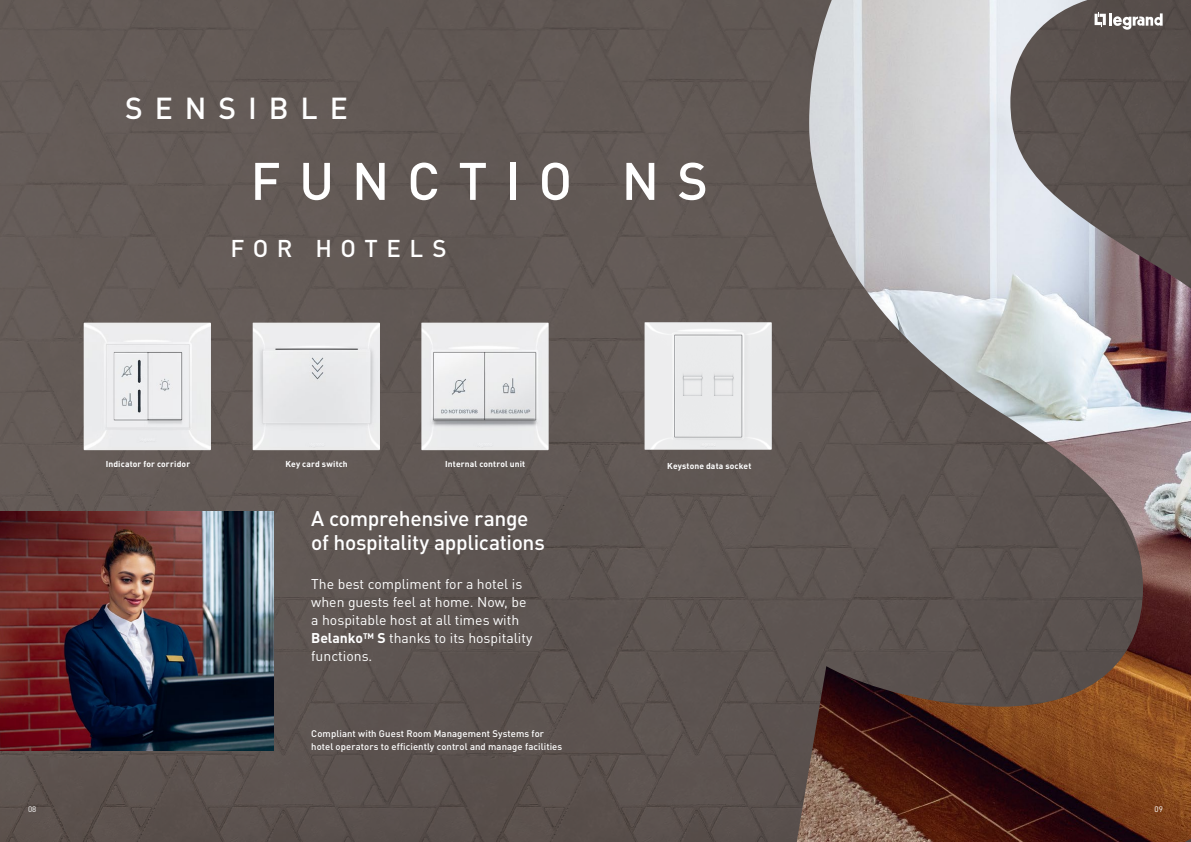
<style>
.page{position:relative;width:1191px;height:842px;background:#615854}
.page>*{position:absolute;margin:0;border:0;box-sizing:border-box;transform-origin:0 0}
.t1{font:500 52px "DIN Pro";letter-spacing:.35em;color:#fff}
.t2{font:500 30px "DIN Pro";letter-spacing:.395em;color:#fff}
.t3{font:500 24px "DIN Pro";letter-spacing:.355em;color:#fff}
.t4{font:500 21px/24px "DIN Pro";letter-spacing:-.015em;color:#fff}
.t5{font:14px/18px "DIN Pro";color:#fff}
.t6{font:500 9.5px/13px "DIN Pro";letter-spacing:.01em;color:#fff}
.t7{font:700 8.5px "DIN Pro";letter-spacing:.015em;color:#fff}
.t8{font:8px "DIN Pro";color:#fff}
.s1{font-weight:700}
</style>
<div class="page">
<img style="left:796px;top:0;width:395px;height:842px">
<svg style="left:1094px;top:13px;width:68px;height:17px"></svg>
<img style="left:0;top:511px;width:273px;height:239px">
<img style="left:84px;top:323px;width:127px;height:127px">
<img style="left:253px;top:323px;width:127px;height:127px">
<img style="left:421px;top:323px;width:128px;height:127px">
<img style="left:644px;top:322px;width:128px;height:128px">
<h2 class="t2" style="left:125px;top:87px;width:224px">SENSIBLE</h2>
<h1 class="t1" style="left:250px;top:146px;width:459px">FUNCTIO NS</h1>
<h3 class="t3" style="left:230px;top:232px;width:218px">FOR HOTELS</h3>
<p class="t7" style="left:106px;top:458px;width:86px">Indicator for corridor</p>
<p class="t7" style="left:285px;top:458px;width:64px">Key card switch</p>
<p class="t7" style="left:445px;top:458px;width:81px">Internal control unit</p>
<p class="t7" style="left:667px;top:461px;width:86px">Keystone data socket</p>
<h3 class="t4" style="left:311px;top:506px;width:235px">A comprehensive range of hospitality applications</h3>
<p class="t5" style="left:311px;top:574px;width:222px">The best compliment for a hotel is when guests feel at home. Now, be a hospitable host at all times with<br><span class="s1">Belanko</span><sup>TM</sup> <span class="s1">S</span> thanks to its hospitality functions.</p>
<p class="t6" style="left:311px;top:727px;width:252px">Compliant with Guest Room Management Systems for hotel operators to efficiently control and manage facilities</p>
<p class="t8" style="left:28px;top:803px;width:10px">08</p>
<p class="t8" style="left:1154px;top:803px;width:10px">09</p>
</div>
